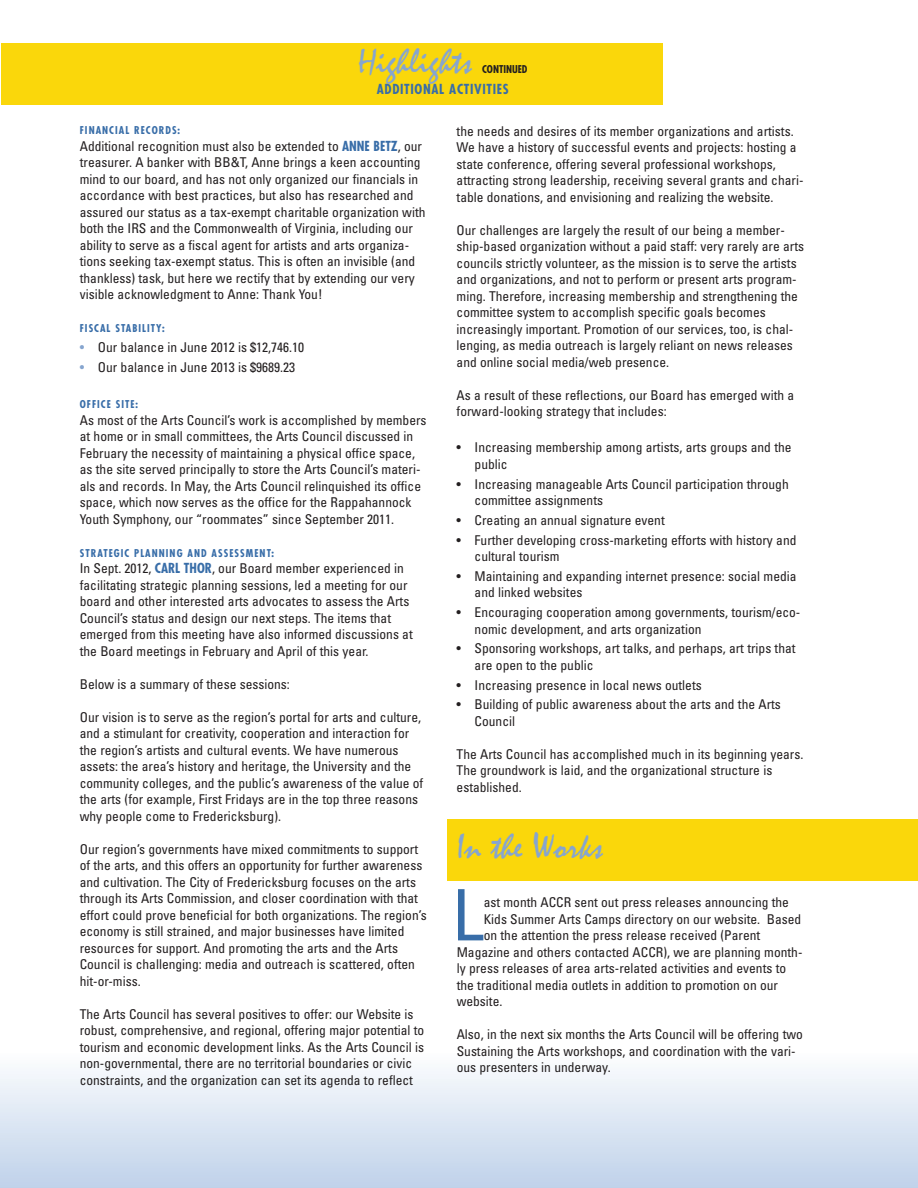
<style>
.page{position:relative;width:918px;height:1188px;background:#fff}
.page>*{position:absolute;margin:0;border:0;box-sizing:border-box;transform-origin:0 0}
.t1{font:condensed 70.95px "Univers";color:#386da8}
.t2{font:36px "Mistral";color:#86a5cf}
.t3{font:condensed 13.5px/16.5px "Univers";color:#231f20}
.t4{font:700 condensed 13.5px "Futura";letter-spacing:.05em;color:#386da8}
.t5{font:700 condensed 10.5px "Futura";letter-spacing:.1em;color:#386da8}
.t6{font:700 condensed 10.5px "Futura";color:#231f20}
.s1{font-family:"Futura";font-weight:700;color:#386da8}
.s2{color:#86a5cf}
</style>
<div class="page">
<div style="left:0;top:1053px;width:918px;height:135px;background:linear-gradient(to bottom,#fdfdfe,#bfd2ea)"></div>
<div style="left:447px;top:819px;width:471px;height:62px;background:#fad70b"></div>
<div style="left:1px;top:43px;width:662px;height:61px;background:#fad70b"></div>
<h2 class="t2" style="left:358px;top:40px;width:116px">Highlights</h2>
<p class="t6" style="left:482px;top:65px;width:47px">CONTINUED</p>
<p class="t4" style="left:377px;top:83px;width:134px">ADDITIONAL ACTIVITIES</p>
<p class="t5" style="left:80px;top:126px;width:102px">FINANCIAL RECORDS:</p>
<p class="t3" style="left:80px;top:139px;width:347px">Additional recognition must also be extended to <span class="s1">ANNE BETZ</span>, our treasurer. A banker with BB&amp;T, Anne brings a keen accounting mind to our board, and has not only organized our financials in accordance with best practices, but also has researched and assured our status as a tax-exempt charitable organization with both the IRS and the Commonwealth of Virginia, including our ability to serve as a fiscal agent for artists and arts organiza&shy;tions seeking tax-exempt status. This is often an invisible (and thankless) task, but here we rectify that by extending our very visible acknowledgment to Anne: Thank You!</p>
<p class="t5" style="left:80px;top:324px;width:87px">FISCAL STABILITY:</p>
<p class="t3" style="left:80px;top:340px;width:226px"><span class="s2">•</span> Our balance in June 2012 is $12,746.10</p>
<p class="t3" style="left:80px;top:360px;width:217px"><span class="s2">•</span> Our balance in June 2013 is $9689.23</p>
<p class="t5" style="left:80px;top:400px;width:60px">OFFICE SITE:</p>
<p class="t3" style="left:80px;top:413px;width:348px">As most of the Arts Council’s work is accomplished by members at home or in small committees, the Arts Council discussed in February the necessity of maintaining a physical office space, as the site served principally to store the Arts Council’s materi&shy;als and records. In May, the Arts Council relinquished its office space, which now serves as the office for the Rappahannock Youth Symphony, our “roommates” since September 2011.</p>
<p class="t5" style="left:80px;top:548px;width:196px">STRATEGIC PLANNING AND ASSESSMENT:</p>
<p class="t3" style="left:80px;top:561px;width:334px">In Sept. 2012, <span class="s1">CARL THOR</span>, our Board member experienced in facilitating strategic planning sessions, led a meeting for our board and other interested arts advocates to assess the Arts Council’s status and design our next steps. The items that emerged from this meeting have also informed discussions at the Board meetings in February and April of this year.</p>
<p class="t3" style="left:80px;top:677px;width:212px">Below is a summary of these sessions:</p>
<p class="t3" style="left:80px;top:710px;width:345px">Our vision is to serve as the region’s portal for arts and culture, and a stimulant for creativity, cooperation and interaction for the region’s artists and cultural events. We have numerous assets: the area’s history and heritage, the University and the community colleges, and the public’s awareness of the value of the arts (for example, First Fridays are in the top three reasons why people come to Fredericksburg).</p>
<p class="t3" style="left:80px;top:842px;width:349px">Our region’s governments have mixed commitments to support of the arts, and this offers an opportunity for further awareness and cultivation. The City of Fredericksburg focuses on the arts through its Arts Commission, and closer coordination with that effort could prove beneficial for both organizations. The region’s economy is still strained, and major businesses have limited resources for support. And promoting the arts and the Arts Council is challenging: media and outreach is scattered, often hit-or-miss.</p>
<p class="t3" style="left:80px;top:1007px;width:346px">The Arts Council has several positives to offer: our Website is robust, comprehensive, and regional, offering major potential to tourism and economic development links. As the Arts Council is non-governmental, there are no territorial boundaries or civic constraints, and the organization can set its agenda to reflect</p>
<p class="t3" style="left:457px;top:124px;width:348px">the needs and desires of its member organizations and artists.<br>We have a history of successful events and projects: hosting a state conference, offering several professional workshops, attracting strong leadership, receiving several grants and chari&shy;table donations, and envisioning and realizing the website.</p>
<p class="t3" style="left:457px;top:223px;width:349px">Our challenges are largely the result of our being a member&shy;ship-based organization without a paid staff: very rarely are arts councils strictly volunteer, as the mission is to serve the artists and organizations, and not to perform or present arts program&shy;ming. Therefore, increasing membership and strengthening the committee system to accomplish specific goals becomes increasingly important. Promotion of our services, too, is chal&shy;lenging, as media outreach is largely reliant on news releases and online social media/web presence.</p>
<p class="t3" style="left:457px;top:388px;width:339px">As a result of these reflections, our Board has emerged with a forward-looking strategy that includes:</p>
<p class="t3" style="left:475px;top:441px;width:318px;text-indent:-18px">• Increasing membership among artists, arts groups and the public</p>
<p class="t3" style="left:475px;top:477px;width:316px;text-indent:-18px">• Increasing manageable Arts Council participation through committee assignments</p>
<p class="t3" style="left:457px;top:513px;width:210px">• Creating an annual signature event</p>
<p class="t3" style="left:475px;top:533px;width:323px;text-indent:-18px">• Further developing cross-marketing efforts with history and cultural tourism</p>
<p class="t3" style="left:475px;top:569px;width:323px;text-indent:-18px">• Maintaining and expanding internet presence: social media and linked websites</p>
<p class="t3" style="left:475px;top:605px;width:327px;text-indent:-18px">• Encouraging cooperation among governments, tourism/eco&shy;nomic development, and arts organization</p>
<p class="t3" style="left:475px;top:641px;width:322px;text-indent:-18px">• Sponsoring workshops, art talks, and perhaps, art trips that are open to the public</p>
<p class="t3" style="left:457px;top:678px;width:247px">• Increasing presence in local news outlets</p>
<p class="t3" style="left:475px;top:697px;width:308px;text-indent:-18px">• Building of public awareness about the arts and the Arts<br>Council</p>
<p class="t3" style="left:457px;top:747px;width:348px">The Arts Council has accomplished much in its beginning years.<br>The groundwork is laid, and the organizational structure is established.</p>
<h2 class="t2" style="left:457px;top:824px;width:148px">In the Works</h2>
<h1 class="t1" style="left:452px;top:889px;width:33px">L</h1>
<p class="t3" style="left:484px;top:895px;width:307px">ast month ACCR sent out press releases announcing the</p>
<p class="t3" style="left:484px;top:912px;width:319px">Kids Summer Arts Camps directory on our website. Based</p>
<p class="t3" style="left:484px;top:928px;width:278px">on the attention the press release received (Parent</p>
<p class="t3" style="left:457px;top:945px;width:347px">Magazine and others contacted ACCR), we are planning month-</p>
<p class="t3" style="left:457px;top:961px;width:331px">ly press releases of area arts-related activities and events to</p>
<p class="t3" style="left:457px;top:978px;width:323px">the traditional media outlets in addition to promotion on our</p>
<p class="t3" style="left:457px;top:994px;width:47px">website.</p>
<p class="t3" style="left:457px;top:1027px;width:348px">Also, in the next six months the Arts Council will be offering two<br>Sustaining the Arts workshops, and coordination with the vari&shy;ous presenters in underway.</p>
</div>
